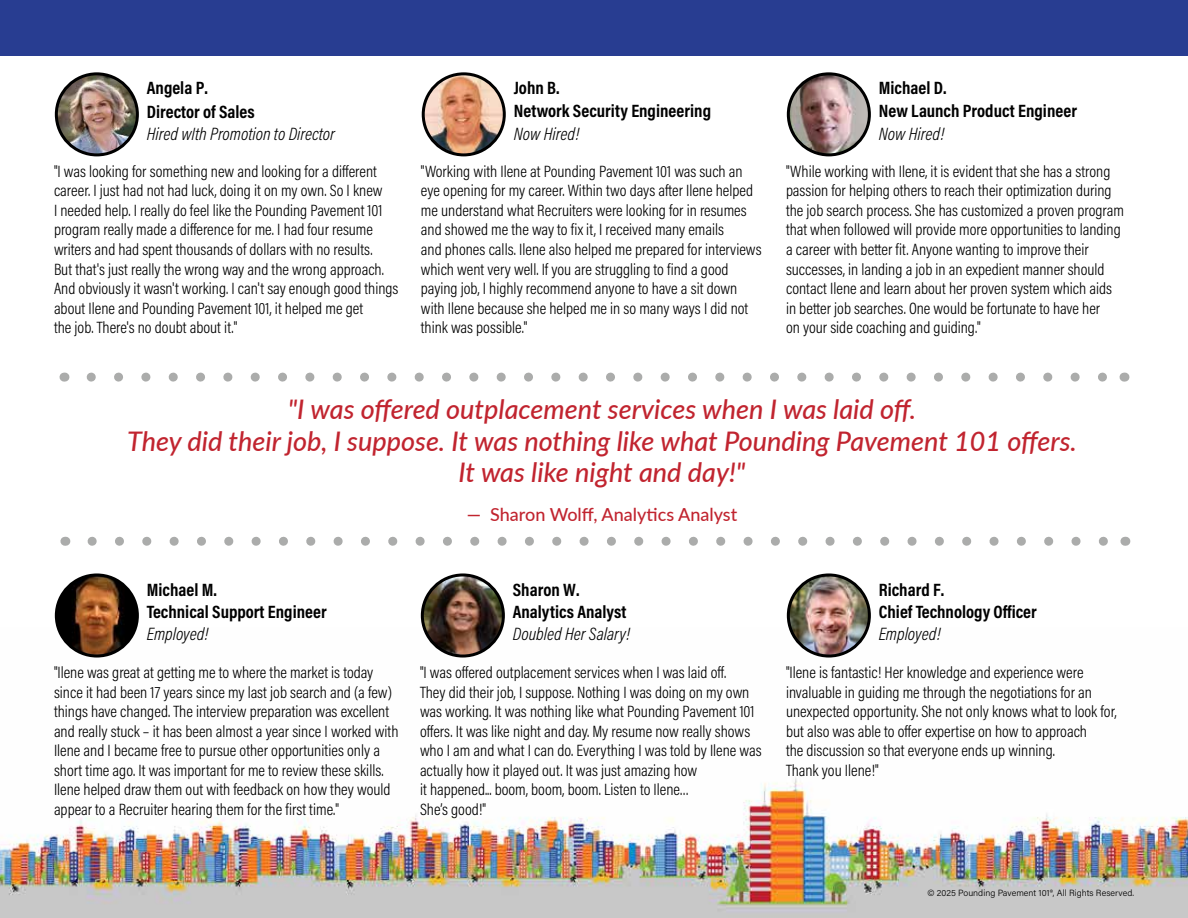
<style>
.page{position:relative;width:1188px;height:918px;background:#fff}
.page>*{position:absolute;margin:0;border:0;box-sizing:border-box;transform-origin:0 0}
.t1{font:italic 500 27px/31.5px "Lato";color:#c1242f;text-align:center}
.t2{font:700 18px/22px "Acumin Pro Cond";color:#000}
.t3{font:italic 300 18px "Acumin Pro Cond";color:#000}
.t4{font:500 18px "Lato";color:#c1242f}
.t5{font:300 16.5px/19.5px "Acumin Pro Cond";color:#000}
.t6{font:300 9px "Acumin Pro";color:#000}
</style>
<div class="page">
<img style="left:0;top:628px;width:1188px;height:290px">
<svg style="left:91px;top:373px;width:1016px;height:9px"></svg>
<svg style="left:92px;top:537px;width:1016px;height:9px"></svg>
<img style="left:423px;top:74px;width:81px;height:81px;border-radius:41px">
<div style="left:422px;top:72px;width:84px;height:84px;border:3px solid #000;border-radius:50%"></div>
<img style="left:422px;top:575px;width:81px;height:81px;border-radius:41px">
<div style="left:421px;top:573px;width:84px;height:85px;border:3px solid #000;border-radius:50%"></div>
<img style="left:788px;top:575px;width:81px;height:81px;border-radius:41px">
<div style="left:787px;top:573px;width:84px;height:85px;border:3px solid #000;border-radius:50%"></div>
<img style="left:788px;top:74px;width:81px;height:81px;border-radius:41px">
<div style="left:787px;top:72px;width:84px;height:84px;border:3px solid #000;border-radius:50%"></div>
<img style="left:56px;top:575px;width:81px;height:81px;border-radius:41px">
<div style="left:55px;top:573px;width:84px;height:85px;border:3px solid #000;border-radius:50%"></div>
<div style="left:0;top:0;width:1188px;height:55px;background:#283d91"></div>
<img style="left:56px;top:74px;width:81px;height:81px;border-radius:41px">
<div style="left:55px;top:72px;width:84px;height:84px;border:3px solid #000;border-radius:50%"></div>
<p class="t2" style="left:147px;top:76px;width:109px;line-height:23.4px">Angela P.<br>Director of Sales</p>
<p class="t3" style="left:147px;top:123px;width:189px">Hired wIth Promotion to Director</p>
<p class="t5" style="left:54px;top:161px;width:346px">"I was looking for something new and looking for a different career. I just had not had luck, doing it on my own. So I knew<br>I needed help. I really do feel like the Pounding Pavement 101 program really made a difference for me. I had four resume writers and had spent thousands of dollars with no results.<br>But that's just really the wrong way and the wrong approach.<br>And obviously it wasn't working. I can't say enough good things about Ilene and Pounding Pavement 101, it helped me get<br>the job. There's no doubt about it."</p>
<p class="t2" style="left:514px;top:77px;width:199px;line-height:22.5px">John B.<br>Network Security Engineering</p>
<p class="t3" style="left:514px;top:123px;width:67px">Now Hired!</p>
<p class="t5" style="left:421px;top:161px;width:342px">"Working with Ilene at Pounding Pavement 101 was such an eye opening for my career. Within two days after Ilene helped me understand what Recruiters were looking for in resumes and showed me the way to fix it, I received many emails<br>and phones calls. Ilene also helped me prepared for interviews which went very well. If you are struggling to find a good paying job, I highly recommend anyone to have a sit down with Ilene because she helped me in so many ways I did not think was possible."</p>
<p class="t2" style="left:879px;top:77px;width:200px;line-height:22.5px">Michael D.<br>New Launch Product Engineer</p>
<p class="t3" style="left:879px;top:123px;width:67px">Now Hired!</p>
<p class="t5" style="left:786px;top:161px;width:339px">"While working with Ilene, it is evident that she has a strong passion for helping others to reach their optimization during the job search process. She has customized a proven program that when followed will provide more opportunities to landing a career with better fit. Anyone wanting to improve their successes, in landing a job in an expedient manner should contact Ilene and learn about her proven system which aids in better job searches. One would be fortunate to have her<br>on your side coaching and guiding."</p>
<h1 class="t1" style="left:127px;top:392px;width:951px">"I was offered outplacement services when I was laid off.<br>They did their job, I suppose. It was nothing like what Pounding Pavement 101 offers.<br>It was like night and day!"</h1>
<p class="t4" style="left:467px;top:502px;width:272px">— Sharon Wolff, Analytics Analyst</p>
<p class="t2" style="left:147px;top:578px;width:181px">Michael M.<br>Technical Support Engineer</p>
<p class="t3" style="left:147px;top:623px;width:63px">Employed!</p>
<p class="t5" style="left:54px;top:662px;width:346px">"Ilene was great at getting me to where the market is today since it had been 17 years since my last job search and (a few) things have changed. The interview preparation was excellent and really stuck – it has been almost a year since I worked with Ilene and I became free to pursue other opportunities only a short time ago. It was important for me to review these skills.<br>Ilene helped draw them out with feedback on how they would appear to a Recruiter hearing them for the first time."</p>
<p class="t2" style="left:513px;top:578px;width:115px">Sharon W.<br>Analytics Analyst</p>
<p class="t3" style="left:513px;top:623px;width:119px">Doubled Her Salary!</p>
<p class="t5" style="left:420px;top:662px;width:343px">"I was offered outplacement services when I was laid off.<br>They did their job, I suppose. Nothing I was doing on my own was working. It was nothing like what Pounding Pavement 101 offers. It was like night and day. My resume now really shows who I am and what I can do. Everything I was told by Ilene was actually how it played out. It was just amazing how<br>it happened... boom, boom, boom. Listen to Ilene…<br>She’s good!"</p>
<p class="t2" style="left:879px;top:578px;width:160px">Richard F.<br>Chief Technology Officer</p>
<p class="t3" style="left:879px;top:623px;width:63px">Employed!</p>
<p class="t5" style="left:786px;top:662px;width:332px">"Ilene is fantastic! Her knowledge and experience were invaluable in guiding me through the negotiations for an unexpected opportunity. She not only knows what to look for, but also was able to offer expertise on how to approach<br>the discussion so that everyone ends up winning.<br>Thank you Ilene!"</p>
<p class="t6" style="left:927px;top:887px;width:208px">© 2025 Pounding Pavement 101®, All Rights Reserved.</p>
</div>
